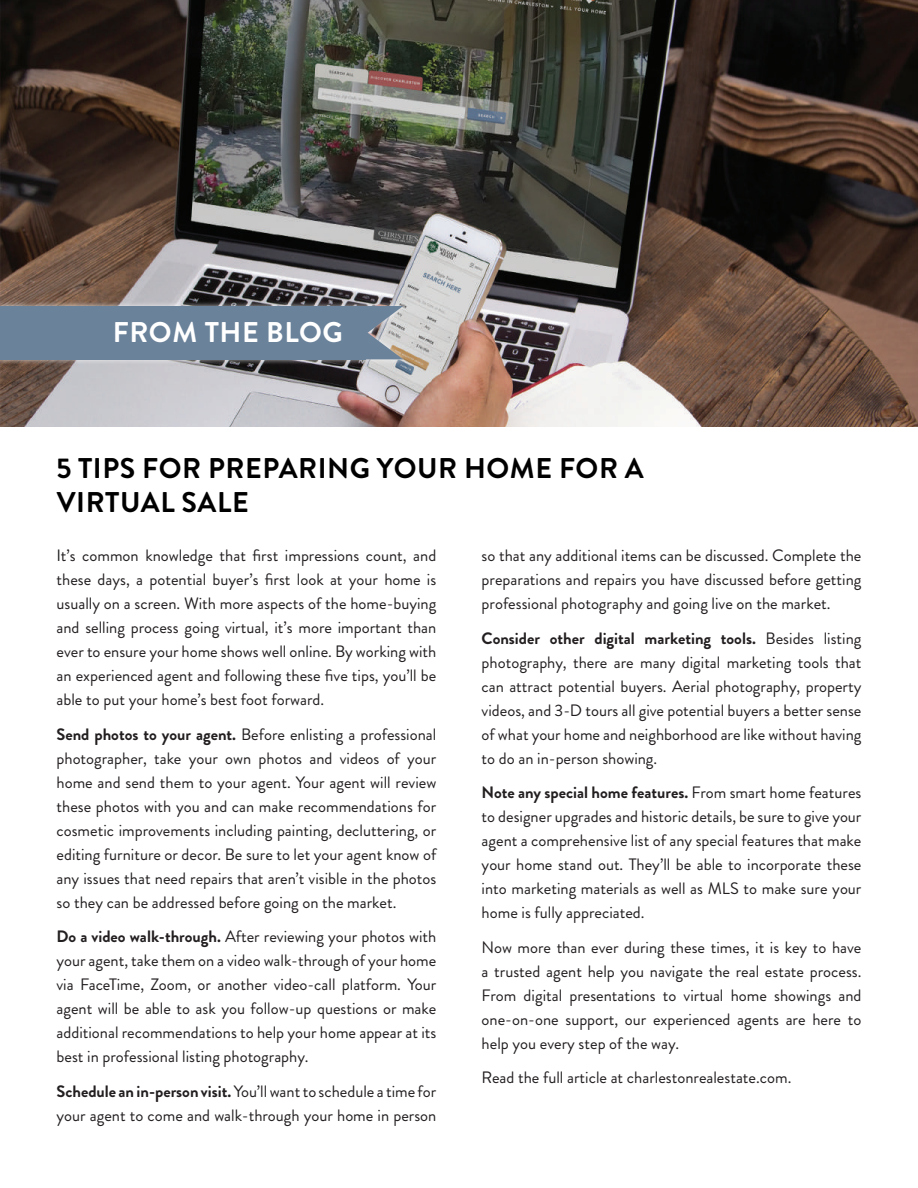
<style>
.page{position:relative;width:918px;height:1188px;background:#fff}
.page>*{position:absolute;margin:0;border:0;box-sizing:border-box;transform-origin:0 0}
.t1{font:700 28.5px/34.2px "Brandon Grotesque";letter-spacing:.02em;color:#000}
.t2{font:700 28.5px "Brandon Grotesque";letter-spacing:.02em;color:#fff}
.t3{font:16.5px/24px "Brandon Grotesque";color:#231f20;text-align:justify}
.s1{font-weight:700}
</style>
<div class="page">
<img style="left:0;top:0;width:918px;height:427px">
<div style="left:0;top:300px;width:408px;height:65px;background:#fff;opacity:.75"></div>
<div style="left:0;top:306px;width:365px;height:53px;background:#6a829a"></div>
<svg style="left:365px;top:306px;width:38px;height:53px;background:#949ea9"></svg>
<h1 class="t2" style="left:113px;top:312px;width:231px">FROM THE BLOG</h1>
<h1 class="t1" style="left:57px;top:452px;width:589px">5 TIPS FOR PREPARING YOUR HOME FOR A<br>VIRTUAL SALE</h1>
<p class="t3" style="left:57px;top:544px;width:381px">It’s common knowledge that first impressions count, and these days, a potential buyer’s first look at your home is usually on a screen. With more aspects of the home-buying and selling process going virtual, it’s more important than ever to ensure your home shows well online. By working with an experienced agent and following these five tips, you’ll be able to put your home’s best foot forward.</p>
<p class="t3" style="left:57px;top:722px;width:381px"><span class="s1">Send photos to your agent.</span> Before enlisting a professional photographer, take your own photos and videos of your home and send them to your agent. Your agent will review these photos with you and can make recommendations for cosmetic improvements including painting, decluttering, or editing furniture or decor. Be sure to let your agent know of any issues that need repairs that aren’t visible in the photos so they can be addressed before going on the market.</p>
<p class="t3" style="left:57px;top:925px;width:381px"><span class="s1">Do a video walk-through.</span> After reviewing your photos with your agent, take them on a video walk-through of your home via FaceTime, Zoom, or another video-call platform. Your agent will be able to ask you follow-up questions or make additional recommendations to help your home appear at its best in professional listing photography.</p>
<p class="t3" style="left:57px;top:1079px;width:381px"><span class="s1">Schedule an in-person visit.</span> You’ll want to schedule a time for your agent to come and walk-through your home in person</p>
<p class="t3" style="left:482px;top:544px;width:381px">so that any additional items can be discussed. Complete the preparations and repairs you have discussed before getting professional photography and going live on the market.</p>
<p class="t3" style="left:482px;top:626px;width:381px"><span class="s1">Consider other digital marketing tools.</span> Besides listing photography, there are many digital marketing tools that can attract potential buyers. Aerial photography, property videos, and 3-D tours all give potential buyers a better sense of what your home and neighborhood are like without having to do an in-person showing.</p>
<p class="t3" style="left:482px;top:781px;width:381px"><span class="s1">Note any special home features.</span> From smart home features to designer upgrades and historic details, be sure to give your agent a comprehensive list of any special features that make your home stand out. They’ll be able to incorporate these into marketing materials as well as MLS to make sure your home is fully appreciated.</p>
<p class="t3" style="left:482px;top:935px;width:381px">Now more than ever during these times, it is key to have a trusted agent help you navigate the real estate process.<br>From digital presentations to virtual home showings and one-on-one support, our experienced agents are here to help you every step of the way.</p>
<p class="t3" style="left:482px;top:1066px;width:311px">Read the full article at charlestonrealestate.com.</p>
</div>
